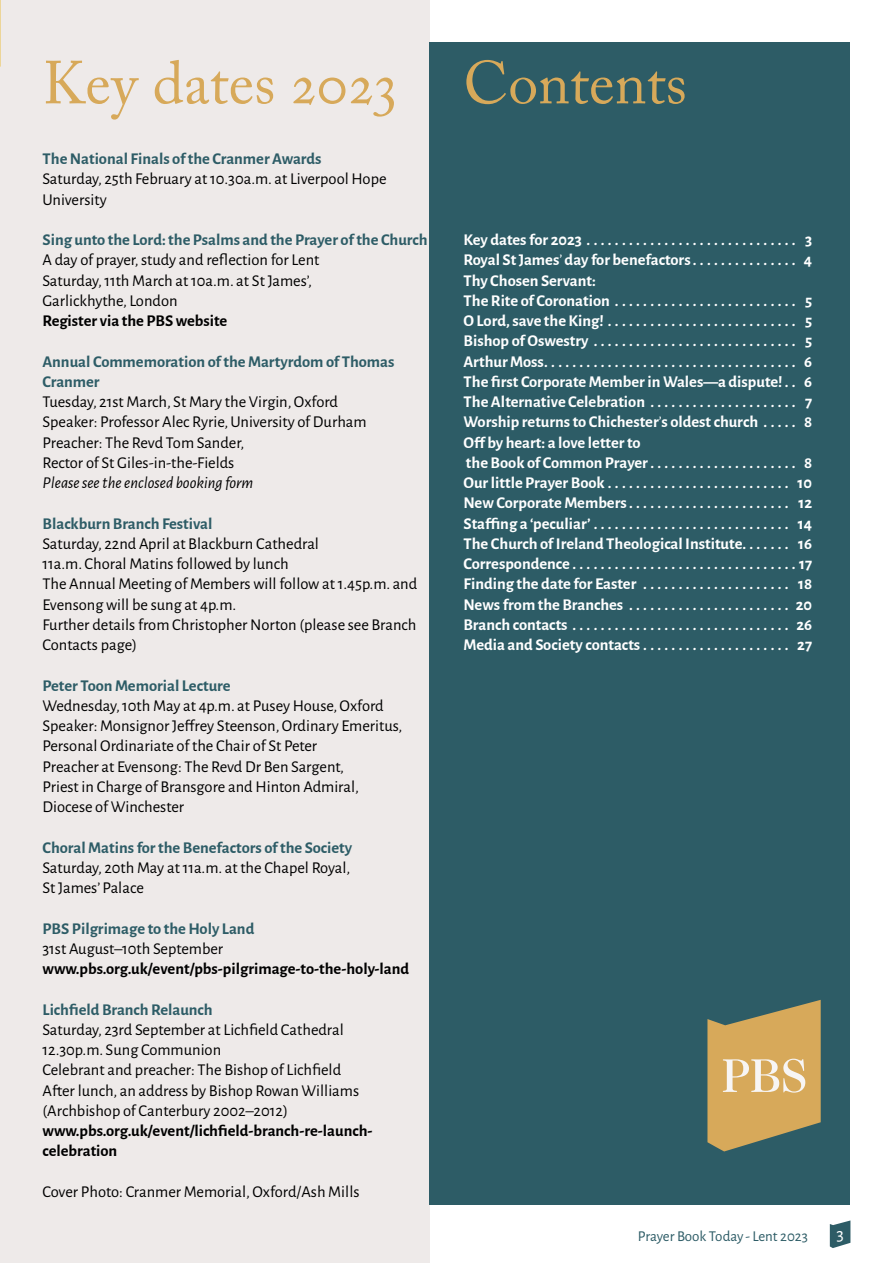
<style>
.page{position:relative;width:893px;height:1263px;background:#fff}
.page>*{position:absolute;margin:0;border:0;box-sizing:border-box;transform-origin:0 0}
.t1{font:60px "Adobe Caslon Pro";color:#d7a95a}
.t2{font:18px "Alegreya Sans";color:#fff}
.t3{font:16.5px/20.2px "Alegreya Sans";color:#000}
.t4{font:700 16.5px/20.2px "Alegreya Sans";color:#fff}
.t5{font:700 16.5px/20.2px "Alegreya Sans";color:#2d5c66}
.t6{font:700 16.5px/20.2px "Alegreya Sans";color:#000}
.t7{font:italic 16.5px "Alegreya Sans";color:#000}
.t8{font:15px "Alegreya Sans";color:#2d5c66}
.s1{font-weight:400}
</style>
<div class="page">
<div style="left:0;top:0;width:429px;height:1263px;background:#eeeae9"></div>
<svg style="left:830px;top:1220px;width:20px;height:28px"></svg>
<img style="left:0;top:0;width:1px;height:1263px">
<div style="left:429px;top:43px;width:421px;height:1162px;background:#2d5c66"></div>
<svg style="left:707px;top:1000px;width:114px;height:151px"></svg>
<h1 class="t1" style="left:43px;top:59px;width:356px">Key dates 2023</h1>
<p class="t5" style="left:43px;top:150px;width:281px">The National Finals of the Cranmer Awards</p>
<p class="t3" style="left:43px;top:170px;width:345px">Saturday, 25th February at 10.30a.m. at Liverpool Hope<br>University</p>
<p class="t5" style="left:43px;top:231px;width:387px">Sing unto the Lord: the Psalms and the Prayer of the Church</p>
<p class="t3" style="left:43px;top:249px;width:278px">A day of prayer, study and reflection for Lent<br>Saturday, 11th March at 10a.m. at St James’,<br>Garlickhythe, London</p>
<p class="t6" style="left:43px;top:312px;width:186px">Register via the PBS website</p>
<p class="t5" style="left:43px;top:352px;width:354px">Annual Commemoration of the Martyrdom of Thomas<br>Cranmer</p>
<p class="t3" style="left:43px;top:391px;width:326px">Tuesday, 21st March, St Mary the Virgin, Oxford Speaker: Professor Alec Ryrie, University of Durham Preacher: The Revd Tom Sander,<br>Rector of St Giles-in-the-Fields</p>
<p class="t7" style="left:43px;top:476px;width:212px">Please see the enclosed booking form</p>
<p class="t5" style="left:43px;top:514px;width:172px">Blackburn Branch Festival</p>
<p class="t3" style="left:43px;top:533px;width:376px">Saturday, 22nd April at Blackburn Cathedral<br>11a.m. Choral Matins followed by lunch<br>The Annual Meeting of Members will follow at 1.45p.m. and Evensong will be sung at 4p.m.<br>Further details from Christopher Norton (please see Branch Contacts page)</p>
<p class="t5" style="left:43px;top:676px;width:190px">Peter Toon Memorial Lecture</p>
<p class="t3" style="left:43px;top:695px;width:361px">Wednesday, 10th May at 4p.m. at Pusey House, Oxford Speaker: Monsignor Jeffrey Steenson, Ordinary Emeritus, Personal Ordinariate of the Chair of St Peter<br>Preacher at Evensong: The Revd Dr Ben Sargent,<br>Priest in Charge of Bransgore and Hinton Admiral, Diocese of Winchester</p>
<p class="t5" style="left:43px;top:838px;width:311px">Choral Matins for the Benefactors of the Society</p>
<p class="t3" style="left:43px;top:856px;width:309px">Saturday, 20th May at 11a.m. at the Chapel Royal,<br>St James’ Palace</p>
<p class="t5" style="left:43px;top:919px;width:213px">PBS Pilgrimage to the Holy Land</p>
<p class="t3" style="left:43px;top:937px;width:182px">31st August–10th September</p>
<p class="t6" style="left:43px;top:960px;width:368px">www.pbs.org.uk/event/pbs-pilgrimage-to-the-holy-land</p>
<p class="t5" style="left:43px;top:998px;width:172px">Lichfield Branch Relaunch</p>
<p class="t3" style="left:43px;top:1018px;width:318px">Saturday, 23rd September at Lichfield Cathedral 12.30p.m. Sung Communion<br>Celebrant and preacher: The Bishop of Lichfield After lunch, an address by Bishop Rowan Williams (Archbishop of Canterbury 2002–2012)</p>
<p class="t6" style="left:43px;top:1119px;width:331px">www.pbs.org.uk/event/lichfield-branch-re-launch&shy;celebration</p>
<p class="t3" style="left:43px;top:1180px;width:318px">Cover Photo: Cranmer Memorial, Oxford/Ash Mills</p>
<h1 class="t1" style="left:463px;top:59px;width:225px">Contents</h1>
<p class="t4" style="left:463px;top:231px;width:350px">Key dates for 2023 .............................. 3<br>Royal St James<span class="s1">’</span> day for benefactors . . . . . . . . . . . . . . . 4<br>Thy Chosen Servant:<br>The Rite of Coronation .......................... 5<br>O Lord, save the King! ........................... 5<br>Bishop of Oswestry ............................. 5<br>Arthur Moss .................................... 6<br>The first Corporate Member in Wales—a dispute! . . 6<br>The Alternative Celebration . . . . . . . . . . . . . . . . . . . . . 7<br>Worship returns to Chichester<span class="s1">’</span>s oldest church . . . . . 8<br>Off by heart: a love letter to<br>the Book of Common Prayer ..................... 8<br>Our little Prayer Book .......................... 10<br>New Corporate Members ....................... 12<br>Staffing a ‘peculiar’ ............................ 14<br>The Church of Ireland Theological Institute. . . . . . . 16<br>Correspondence ................................17<br>Finding the date for Easter ..................... 18<br>News from the Branches ....................... 20<br>Branch contacts ............................... 26<br>Media and Society contacts ..................... 27</p>
<p class="t8" style="left:638px;top:1230px;width:172px">Prayer Book Today - Lent 2023</p>
<p class="t2" style="left:836px;top:1227px;width:9px">3</p>
</div>
